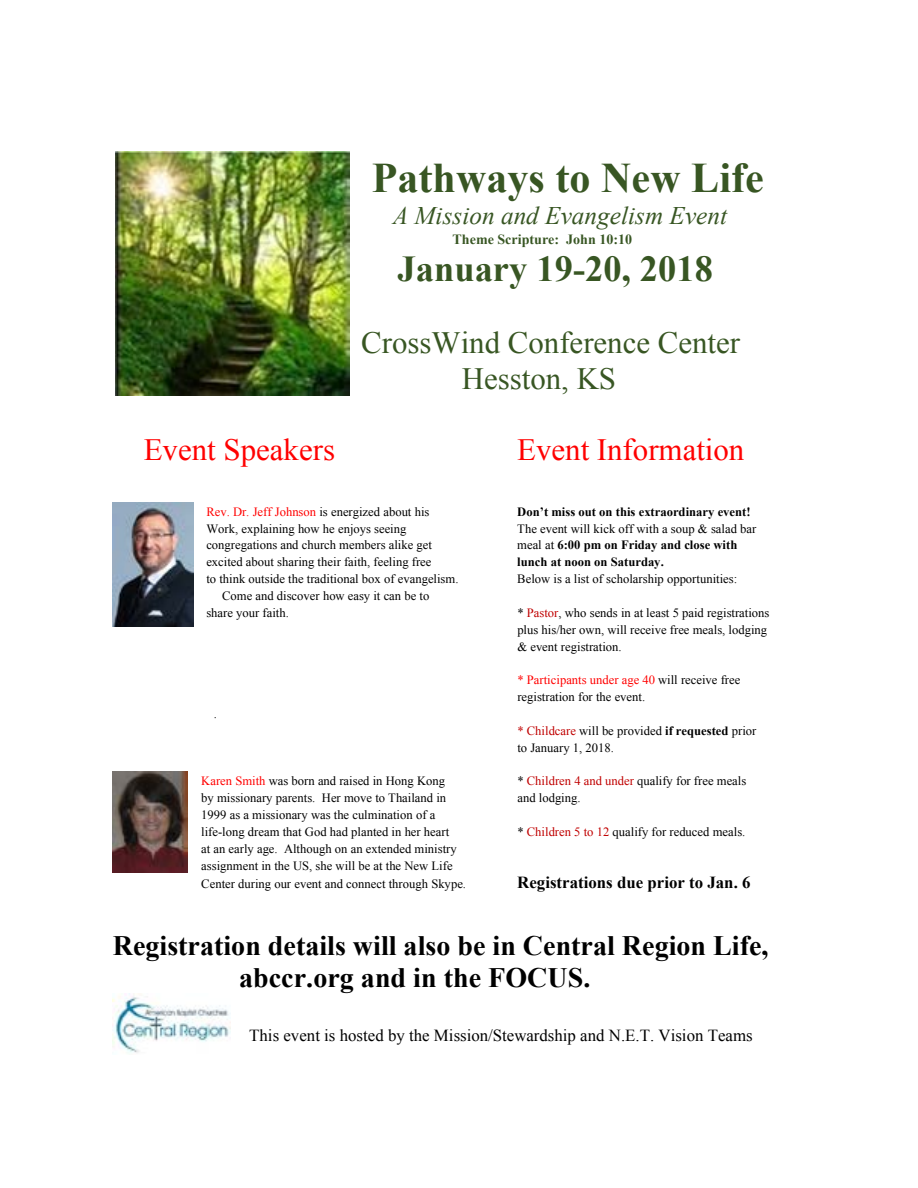
<style>
.page{position:relative;width:918px;height:1188px;background:#fff}
.page>*{position:absolute;margin:0;border:0;box-sizing:border-box;transform-origin:0 0}
.t1{font:700 42.15px "Times New Roman";color:#385623}
.t2{font:700 36.45px "Times New Roman";color:#385623}
.t3{font:30.9px/35.5px "Times New Roman";color:#385623}
.t4{font:30.9px "Times New Roman";color:#f00}
.t5{font:700 28.05px/32.2px "Times New Roman";color:#000}
.t6{font:italic 25.35px "Times New Roman";color:#385623}
.t7{font:16.8px "Times New Roman";color:#000}
.t8{font:700 16.8px "Times New Roman";color:#000}
.t9{font:700 14.1px "Times New Roman";color:#385623}
.t10{font:12.6px/16.8px "Times New Roman";color:#000}
.t11{font:700 12.6px "Times New Roman";color:#000}
.s1{color:#f00}
.s2{font-weight:400}
.s3{color:#c00000}
.s4{font-weight:700}
</style>
<div class="page">
<img style="left:116px;top:152px;width:233px;height:243px">
<img style="left:113px;top:502px;width:81px;height:124px">
<img style="left:113px;top:772px;width:75px;height:101px">
<img style="left:113px;top:993px;width:117px;height:60px">
<h1 class="t1" style="left:372px;top:148px;width:394px">Pathways to New Life</h1>
<h3 class="t6" style="left:393px;top:198px;width:336px">A Mission and Evangelism Event</h3>
<p class="t9" style="left:453px;top:229px;width:181px">Theme Scripture: John 10:10</p>
<h2 class="t2" style="left:398px;top:243px;width:317px">January 19-20, 2018</h2>
<h3 class="t3" style="left:462px;top:324px;width:280px;text-indent:-101px">CrossWind Conference Center<br>Hesston, KS</h3>
<h3 class="t4" style="left:144px;top:429px;width:193px">Event Speakers</h3>
<h3 class="t4" style="left:517px;top:429px;width:229px">Event Information</h3>
<p class="t10" style="left:206px;top:503px;width:225px"><span class="s1">Rev. Dr. Jeff Johnson</span> is energized about his</p>
<p class="t11" style="left:517px;top:503px;width:235px">Don’t miss out on this extraordinary event!</p>
<p class="t10" style="left:206px;top:520px;width:202px">Work, explaining how he enjoys seeing</p>
<p class="t10" style="left:517px;top:520px;width:240px">The event will kick off with a soup &amp; salad bar</p>
<p class="t10" style="left:206px;top:537px;width:227px">congregations and church members alike get</p>
<p class="t11" style="left:517px;top:536px;width:222px"><span class="s2">meal at</span> 6:00 pm on Friday and close with</p>
<p class="t10" style="left:206px;top:553px;width:227px">excited about sharing their faith, feeling free</p>
<p class="t11" style="left:517px;top:553px;width:148px">lunch at noon on Saturday.</p>
<p class="t10" style="left:206px;top:570px;width:254px">to think outside the traditional box of evangelism.</p>
<p class="t10" style="left:517px;top:570px;width:221px">Below is a list of scholarship opportunities:</p>
<p class="t10" style="left:206px;top:587px;width:225px;text-indent:16px">Come and discover how easy it can be to share your faith.</p>
<p class="t10" style="left:517px;top:604px;width:254px">* <span class="s3">Pastor</span>, who sends in at least 5 paid registrations plus his/her own, will receive free meals, lodging &amp; event registration.</p>
<p class="t10" style="left:517px;top:671px;width:224px"><span class="s1">* Participants under age 40</span> will receive free registration for the event.</p>
<p class="t10" style="left:214px;top:705px;width:5px">.</p>
<p class="t10" style="left:517px;top:722px;width:241px"><span class="s3">* Childcare</span> will be provided <span class="s4">if requested</span> prior to January 1, 2018.</p>
<p class="t10" style="left:201px;top:773px;width:245px"><span class="s1">Karen Smith</span> was born and raised in Hong Kong</p>
<p class="t10" style="left:517px;top:773px;width:230px">* <span class="s3">Children 4 and under</span> qualify for free meals</p>
<p class="t10" style="left:201px;top:789px;width:246px">by missionary parents. Her move to Thailand in</p>
<p class="t10" style="left:517px;top:789px;width:65px">and lodging.</p>
<p class="t10" style="left:201px;top:806px;width:249px">1999 as a missionary was the culmination of a life-long dream that God had planted in her heart</p>
<p class="t10" style="left:517px;top:823px;width:230px">* <span class="s3">Children 5 to 12</span> qualify for reduced meals.</p>
<p class="t10" style="left:201px;top:840px;width:257px">at an early age. Although on an extended ministry assignment in the US, she will be at the New Life</p>
<p class="t10" style="left:201px;top:876px;width:266px">Center during our event and connect through Skype.</p>
<h3 class="t8" style="left:517px;top:871px;width:235px">Registrations due prior to Jan. 6</h3>
<h3 class="t5" style="left:239px;top:928px;width:531px;text-indent:-126px">Registration details will also be in Central Region Life, abccr.org and in the FOCUS.</h3>
<h3 class="t7" style="left:249px;top:1024px;width:505px">This event is hosted by the Mission/Stewardship and N.E.T. Vision Teams</h3>
</div>
